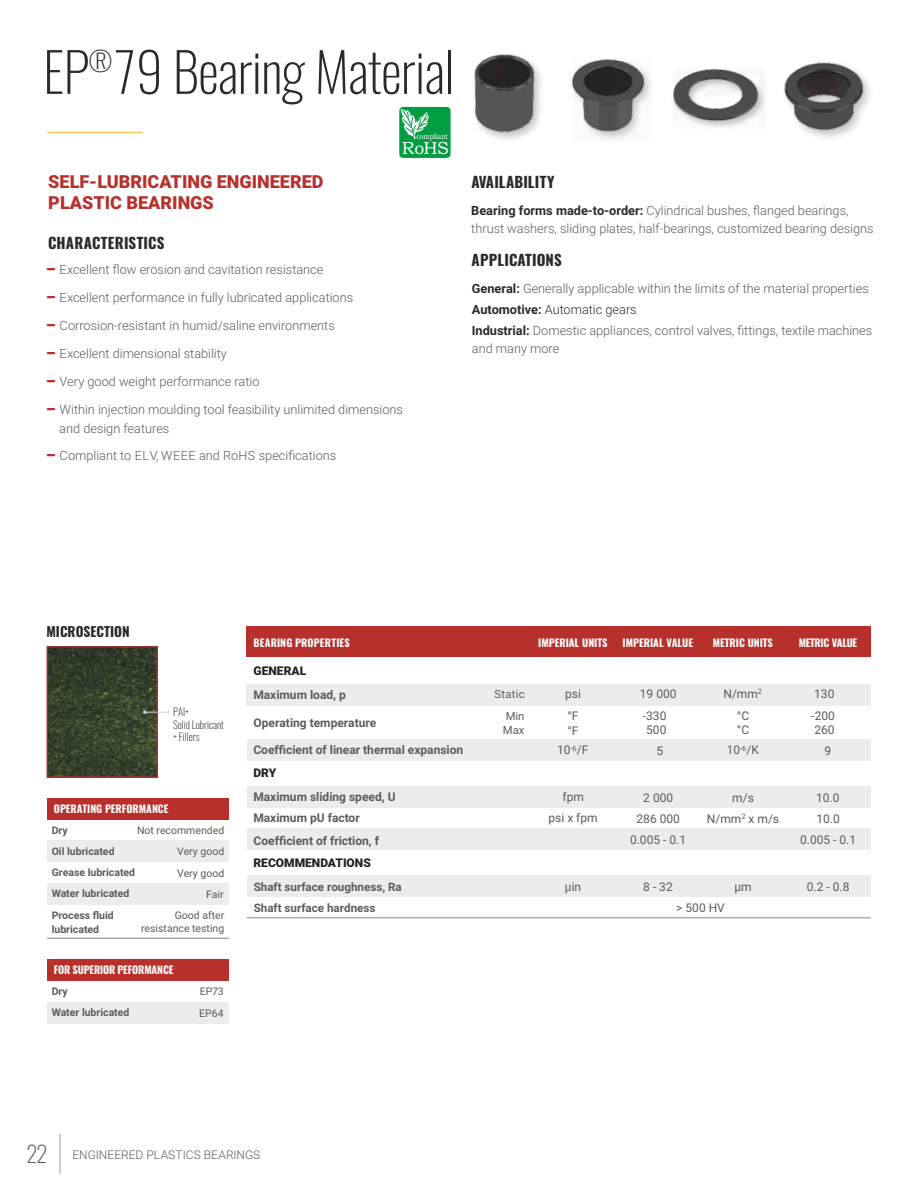
<style>
.page{position:relative;width:918px;height:1188px;background:#fff}
.page>*{position:absolute;margin:0;border:0;box-sizing:border-box;transform-origin:0 0}
.t1{font:200 54px "Oswald";letter-spacing:-.015em;color:#2a2a29}
.t2{font:200 27px "Oswald";color:#2a2a29}
.t3{font:900 18px/21.6px "Roboto";color:#b8302b}
.t4{font:17.7px "Bookman Old Style";color:#fefefe}
.t5{font:700 15px "Oswald";letter-spacing:.015em;color:#2a2a29}
.t6{font:700 13.5px "Oswald";color:#2a2a29}
.t7{font:300 12.75px/18.1px "Roboto";color:#5c5b5b}
.t8{font:12px/14.4px "Roboto";color:#5c5b5b}
.t9{font:700 12px/21.8px "Roboto";color:#5c5b5b}
.t10{font:300 12px "Roboto";color:#5c5b5b}
.t11{font:900 12px "Roboto";color:#21211d}
.t12{font:700 11.7px/20.9px "Roboto";color:#5c5b5b}
.t13{font:11.25px/13.5px "Roboto";letter-spacing:.015em;color:#5c5b5b}
.t14{font:700 10.5px "Oswald";color:#fefefe}
.t15{font:700 10.5px/13.8px "Roboto";color:#5c5b5b}
.t16{font:10.5px/12.6px "Roboto";color:#5c5b5b;text-align:right}
.t17{font:200 10.5px/12.9px "Oswald";color:#2a2a29}
.t18{font:700 10.5px "Oswald";letter-spacing:-.03em;color:#fefefe}
.t19{font:7.65px "Bookman Old Style";color:#fefefe;scale:.84 1}
.t20{font:7.5px "Roboto";color:#5c5b5b}
.s1{font-weight:700;color:#2a2a29}
.s2{color:#2a2a29}
.s3{font-family:"Oswald";font-weight:200;font-size:22.5px}
</style>
<div class="page">
<hr style="left:60px;top:1134px;width:1px;height:40px;background:#9d9d9d">
<hr style="left:47px;top:132px;width:95px;height:1px;background:#fbc558">
<img style="left:473px;top:53px;width:64px;height:80px">
<img style="left:572px;top:59px;width:73px;height:74px">
<img style="left:784px;top:61px;width:81px;height:71px">
<img style="left:673px;top:68px;width:86px;height:55px">
<div style="left:399px;top:107px;width:52px;height:51px;background:#009e40;border-radius:4px"></div>
<svg style="left:399px;top:109px;width:30px;height:30px"></svg>
<img style="left:49px;top:648px;width:107px;height:128px">
<div style="left:247px;top:786px;width:624px;height:21px;background:#ececec"></div>
<div style="left:247px;top:828px;width:624px;height:22px;background:#ececec"></div>
<div style="left:247px;top:684px;width:624px;height:21px;background:#ececec"></div>
<div style="left:247px;top:627px;width:624px;height:30px;background:#b8302b"></div>
<div style="left:47px;top:883px;width:182px;height:22px;background:#ececec"></div>
<div style="left:47px;top:841px;width:182px;height:21px;background:#ececec"></div>
<div style="left:47px;top:798px;width:182px;height:22px;background:#b8302b"></div>
<div style="left:47px;top:646px;width:111px;height:132px;border:1px solid #b8302b"></div>
<svg style="left:143px;top:710px;width:27px;height:4px"></svg>
<div style="left:247px;top:875px;width:624px;height:22px;background:#ececec"></div>
<hr style="left:247px;top:917px;width:624px;height:1px;background:#9d9d9d">
<div style="left:247px;top:739px;width:624px;height:21px;background:#ececec"></div>
<hr style="left:47px;top:938px;width:182px;height:1px;background:#9d9d9d">
<div style="left:47px;top:960px;width:182px;height:21px;background:#b8302b"></div>
<hr style="left:47px;top:1023px;width:182px;height:1px;background:#9d9d9d">
<div style="left:47px;top:1002px;width:182px;height:21px;background:#ececec"></div>
<h1 class="t1" style="left:43px;top:35px;width:413px">EP 79 Bearing Material</h1>
<h3 class="t4" style="left:402px;top:142px;width:49px">RoHS</h3>
<h2 class="t2" style="left:89px;top:43px;width:25px">®</h2>
<p class="t19" style="left:417px;top:133px;width:39px">compliant</p>
<h3 class="t3" style="left:48px;top:173px;width:277px">SELF-LUBRICATING ENGINEERED<br>PLASTIC BEARINGS</h3>
<p class="t5" style="left:48px;top:232px;width:118px">CHARACTERISTICS</p>
<p class="t7" style="left:47px;top:262px;width:278px"><sup>_</sup> Excellent flow erosion and cavitation resistance</p>
<p class="t7" style="left:47px;top:290px;width:308px"><sup>_</sup> Excellent performance in fully lubricated applications</p>
<p class="t7" style="left:47px;top:318px;width:289px"><sup>_</sup> Corrosion-resistant in humid/saline environments</p>
<p class="t7" style="left:47px;top:346px;width:181px"><sup>_</sup> Excellent dimensional stability</p>
<p class="t7" style="left:47px;top:374px;width:214px"><sup>_</sup> Very good weight performance ratio</p>
<p class="t7" style="left:59px;top:402px;width:345px;line-height:19px;text-indent:-12px"><sup>_</sup> Within injection moulding tool feasibility unlimited dimensions and design features</p>
<p class="t7" style="left:47px;top:448px;width:291px"><sup>_</sup> Compliant to ELV, WEEE and RoHS specifications</p>
<p class="t5" style="left:472px;top:172px;width:84px">AVAILABILITY</p>
<p class="t7" style="left:471px;top:202px;width:404px"><span class="s1">Bearing forms made-to-order:</span> Cylindrical bushes, flanged bearings, thrust washers, sliding plates, half-bearings, customized bearing designs</p>
<p class="t5" style="left:472px;top:250px;width:92px">APPLICATIONS</p>
<p class="t7" style="left:472px;top:281px;width:398px"><span class="s1">General:</span> Generally applicable within the limits of the material properties</p>
<p class="t7" style="left:472px;top:300px;width:402px;line-height:21.1px"><span class="s1">Automotive:</span> <span class="s2">Automatic gears<br></span><span class="s1">Industrial:</span> Domestic appliances, control valves, fittings, textile machines</p>
<p class="t7" style="left:472px;top:341px;width:89px">and many more</p>
<p class="t6" style="left:46px;top:623px;width:85px">MICROSECTION</p>
<p class="t14" style="left:253px;top:635px;width:98px">BEARING PROPERTIES</p>
<p class="t11" style="left:254px;top:666px;width:54px">GENERAL</p>
<p class="t14" style="left:538px;top:635px;width:71px">IMPERIAL UNITS</p>
<p class="t14" style="left:623px;top:635px;width:72px">IMPERIAL VALUE</p>
<p class="t14" style="left:713px;top:635px;width:62px">METRIC UNITS</p>
<p class="t18" style="left:799px;top:635px;width:60px">METRIC VALUE</p>
<p class="t17" style="left:173px;top:705px;width:52px">PAI+<br>Solid Lubricant + Fillers</p>
<p class="t14" style="left:54px;top:802px;width:116px">OPERATING PERFORMANCE</p>
<p class="t15" style="left:52px;top:844px;width:64px">Oil lubricated</p>
<p class="t16" style="left:177px;top:846px;width:49px">Very good</p>
<p class="t15" style="left:52px;top:865px;width:85px">Grease lubricated</p>
<p class="t16" style="left:177px;top:868px;width:49px">Very good</p>
<p class="t15" style="left:52px;top:887px;width:79px">Water lubricated</p>
<p class="t16" style="left:206px;top:889px;width:19px">Fair</p>
<p class="t15" style="left:52px;top:908px;width:64px">Process fluid lubricated</p>
<p class="t16" style="left:141px;top:910px;width:85px">Good after resistance testing</p>
<p class="t15" style="left:52px;top:823px;width:18px">Dry</p>
<p class="t16" style="left:137px;top:825px;width:89px">Not recommended</p>
<p class="t14" style="left:54px;top:963px;width:121px">FOR SUPERIOR PEFORMANCE</p>
<p class="t15" style="left:52px;top:984px;width:18px">Dry</p>
<p class="t16" style="left:200px;top:986px;width:25px">EP73</p>
<p class="t15" style="left:52px;top:1005px;width:79px">Water lubricated</p>
<p class="t16" style="left:199px;top:1008px;width:26px">EP64</p>
<p class="t13" style="left:494px;top:688px;width:32px">Static</p>
<p class="t8" style="left:565px;top:688px;width:17px">psi</p>
<p class="t8" style="left:640px;top:688px;width:38px">19 000</p>
<p class="t8" style="left:723px;top:688px;width:40px">N/mm<sup>2</sup></p>
<p class="t9" style="left:253px;top:684px;width:94px">Maximum load, p</p>
<p class="t8" style="left:814px;top:688px;width:22px">130</p>
<p class="t13" style="left:503px;top:711px;width:23px">Min<br>Max</p>
<p class="t8" style="left:567px;top:710px;width:13px">°F °F</p>
<p class="t8" style="left:643px;top:710px;width:25px">-330<br>500</p>
<p class="t8" style="left:811px;top:710px;width:25px">-200<br>260</p>
<p class="t8" style="left:737px;top:710px;width:14px">°C °C</p>
<p class="t9" style="left:254px;top:711px;width:124px">Operating temperature</p>
<p class="t11" style="left:253px;top:768px;width:24px">DRY</p>
<p class="t9" style="left:253px;top:785px;width:144px">Maximum sliding speed, U<br>Maximum pU factor<br>Coefficient of friction, f</p>
<p class="t9" style="left:253px;top:739px;width:211px">Coefficient of linear thermal expansion</p>
<p class="t8" style="left:557px;top:744px;width:33px">10 /F</p>
<p class="t8" style="left:656px;top:745px;width:8px">5</p>
<p class="t8" style="left:825px;top:745px;width:8px">9</p>
<p class="t20" style="left:571px;top:745px;width:8px">-6</p>
<p class="t20" style="left:740px;top:745px;width:8px">-6</p>
<p class="t8" style="left:727px;top:744px;width:34px">10 /K</p>
<p class="t8" style="left:563px;top:791px;width:23px">fpm</p>
<p class="t8" style="left:643px;top:792px;width:31px">2 000</p>
<p class="t8" style="left:732px;top:791px;width:23px">m/s</p>
<p class="t8" style="left:816px;top:792px;width:25px">10.0</p>
<p class="t8" style="left:549px;top:812px;width:51px">psi x fpm</p>
<p class="t8" style="left:637px;top:812px;width:45px">286 000</p>
<p class="t8" style="left:707px;top:812px;width:74px">N/mm<sup>2</sup> x m/s</p>
<p class="t8" style="left:816px;top:812px;width:25px">10.0</p>
<p class="t8" style="left:630px;top:834px;width:58px">0.005 - 0.1</p>
<p class="t8" style="left:800px;top:834px;width:58px">0.005 - 0.1</p>
<p class="t11" style="left:253px;top:858px;width:119px">RECOMMENDATIONS</p>
<p class="t12" style="left:254px;top:876px;width:150px">Shaft surface roughness, Ra<br>Shaft surface hardness</p>
<p class="t8" style="left:734px;top:881px;width:19px">μm</p>
<p class="t8" style="left:565px;top:881px;width:18px">μin</p>
<p class="t8" style="left:643px;top:881px;width:31px">8 - 32</p>
<p class="t8" style="left:807px;top:881px;width:44px">0.2 - 0.8</p>
<p class="t8" style="left:676px;top:901px;width:50px">&gt; 500 HV</p>
<p class="t10" style="left:26px;top:1150px;width:236px"><span class="s3">22</span> ENGINEERED PLASTICS BEARINGS</p>
</div>
